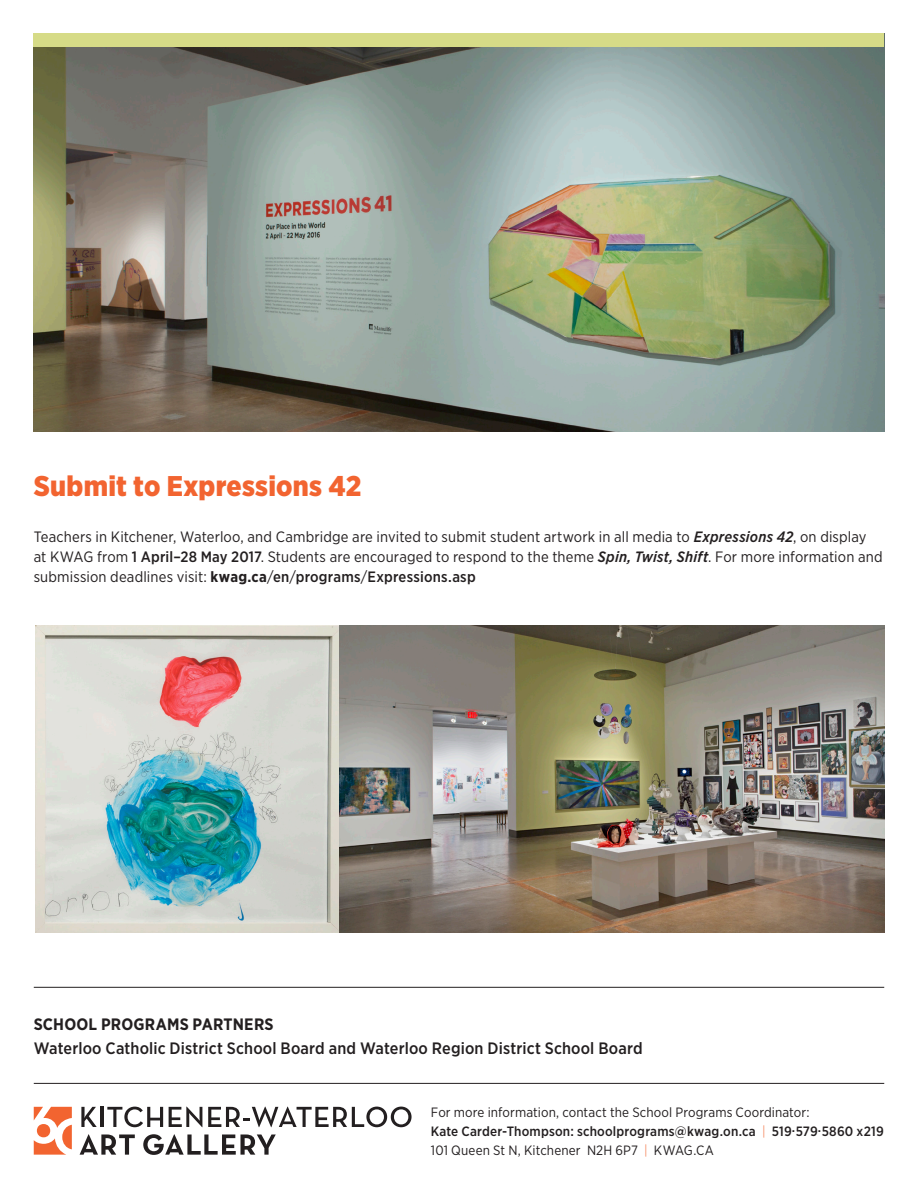
<style>
.page{position:relative;width:918px;height:1188px;background:#fff}
.page>*{position:absolute;margin:0;border:0;box-sizing:border-box;transform-origin:0 0}
.t1{font:900 28.5px "Gotham Narrow";letter-spacing:.01em;color:#f26430}
.t2{font:500 16.5px "Gotham Narrow";letter-spacing:.01em;color:#231f20}
.t3{font:700 16.5px "Gotham Narrow";letter-spacing:.01em;color:#231f20}
.t4{font:15px/19.8px "Gotham Narrow";letter-spacing:.01em;color:#231f20}
.t5{font:13.5px/18.8px "Gotham Narrow";letter-spacing:.01em;color:#231f20}
.s1{font-weight:500;font-style:italic}
.s2{font-weight:500}
.s3{font-weight:700}
.s4{font-weight:300;color:#f26430}
</style>
<div class="page">
<svg style="left:81px;top:1107px;width:16px;height:20px"></svg>
<hr style="left:100px;top:1107px;width:4px;height:20px;background:#231f20">
<svg style="left:107px;top:1107px;width:56px;height:20px"></svg>
<svg style="left:169px;top:1107px;width:33px;height:20px"></svg>
<svg style="left:208px;top:1107px;width:204px;height:20px"></svg>
<svg style="left:80px;top:1134px;width:55px;height:21px"></svg>
<svg style="left:143px;top:1134px;width:133px;height:21px"></svg>
<svg style="left:34px;top:1107px;width:38px;height:48px"></svg>
<hr style="left:34px;top:1083px;width:850px;height:1px;background:#231f20">
<hr style="left:34px;top:987px;width:850px;height:1px;background:#231f20">
<img style="left:34px;top:47px;width:850px;height:385px">
<img style="left:35px;top:625px;width:304px;height:307px">
<img style="left:339px;top:625px;width:545px;height:308px">
<div style="left:34px;top:34px;width:850px;height:13px;background:#d6db87"></div>
<p class="t1" style="left:34px;top:467px;width:329px">Submit to Expressions 42</p>
<p class="t4" style="left:34px;top:527px;width:850px">Teachers in Kitchener, Waterloo, and Cambridge are invited to submit student artwork in all media to <span class="s1">Expressions 42</span>, on display at KWAG from <span class="s2">1 April–28 May 2017</span>. Students are encouraged to respond to the theme <span class="s1">Spin, Twist, Shift</span>. For more information and submission deadlines visit: <span class="s3">kwag.ca</span>/<span class="s2">en</span>/<span class="s2">programs</span>/<span class="s2">Expressions.asp</span></p>
<p class="t3" style="left:34px;top:1014px;width:241px">SCHOOL PROGRAMS PARTNERS</p>
<p class="t2" style="left:34px;top:1038px;width:610px">Waterloo Catholic District School Board and Waterloo Region District School Board</p>
<p class="t5" style="left:431px;top:1103px;width:454px">For more information, contact the School Programs Coordinator:<br><span class="s2">Kate Carder-Thompson: schoolprograms@kwag.on.ca</span> <span class="s4">|</span> <span class="s2">519</span><sup>.</sup><span class="s2">579</span><sup>.</sup><span class="s2">5860 x219<br></span>101 Queen St N, Kitchener N2H 6P7 <span class="s4">|</span> KWAG.CA</p>
</div>
